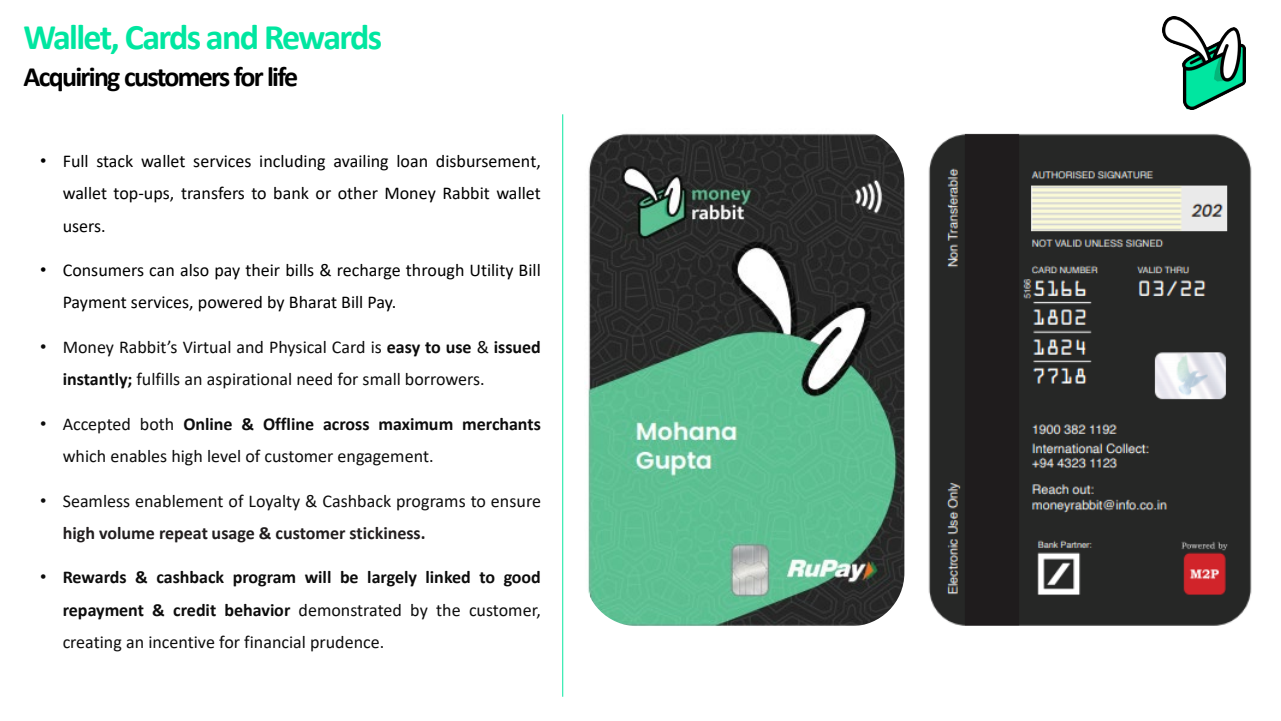
<style>
.page{position:relative;width:1281px;height:721px;background:#fff}
.page>*{position:absolute;margin:0;border:0;box-sizing:border-box;transform-origin:0 0}
.t1{font:700 36px "Calibri";letter-spacing:-.045em;color:#00e6a0}
.t2{font:700 28px "Calibri";letter-spacing:-.06em;color:#000}
.t3{font:18px/32.4px "Calibri";color:#0d0d0d}
.t4{font:18px/32.4px "Calibri";color:#000;text-align:justify}
.t5{font:700 18px/32.4px "Calibri";letter-spacing:-.005em;color:#0d0d0d;text-align:justify}
.s1{font-family:"Arial"}
.s2{font-weight:700}
.s3{font-weight:700;color:#221e1f}
.s4{font-family:"Arial";font-weight:400}
.s5{font-weight:400}
</style>
<div class="page">
<img style="left:928px;top:133px;width:324px;height:493px">
<img style="left:588px;top:133px;width:316px;height:493px">
<hr style="left:562px;top:114px;width:1px;height:582px;background:#07e7a0">
<img style="left:1162px;top:16px;width:82px;height:93px">
<p class="t1" style="left:23px;top:12px;width:360px">Wallet, Cards and Rewards</p>
<p class="t2" style="left:23px;top:57px;width:276px">Acquiring customers for life</p>
<p class="t4" style="left:63px;top:144px;width:479px;text-indent:-22px"><span class="s1">•</span> Full stack wallet services including availing loan disbursement, wallet top-ups, transfers to bank or other Money Rabbit wallet users.</p>
<p class="t4" style="left:63px;top:253px;width:479px;text-indent:-22px"><span class="s1">•</span> Consumers can also pay their bills &amp; recharge through Utility Bill<br>Payment services, powered by Bharat Bill Pay.</p>
<p class="t3" style="left:63px;top:330px;width:479px;text-indent:-22px"><span class="s1">•</span> Money Rabbit’s Virtual and Physical Card is <span class="s2">easy to use</span> &amp; <span class="s2">issued instantly;</span> fulfills an aspirational need for small borrowers.</p>
<p class="t3" style="left:63px;top:407px;width:479px;text-indent:-22px"><span class="s1">•</span> Accepted both <span class="s2">Online &amp; Offline across maximum merchants </span>which enables high level of customer engagement.</p>
<p class="t3" style="left:63px;top:484px;width:479px;text-indent:-22px"><span class="s1">•</span> Seamless enablement of Loyalty &amp; Cashback programs to ensure <span class="s3">high volume repeat usage &amp; customer stickiness.</span></p>
<p class="t5" style="left:63px;top:561px;width:479px;text-indent:-22px"><span class="s4">•</span> Rewards &amp; cashback program will be largely linked to good repayment &amp; credit behavior <span class="s5">demonstrated by the customer, creating an incentive for financial prudence.</span></p>
</div>
